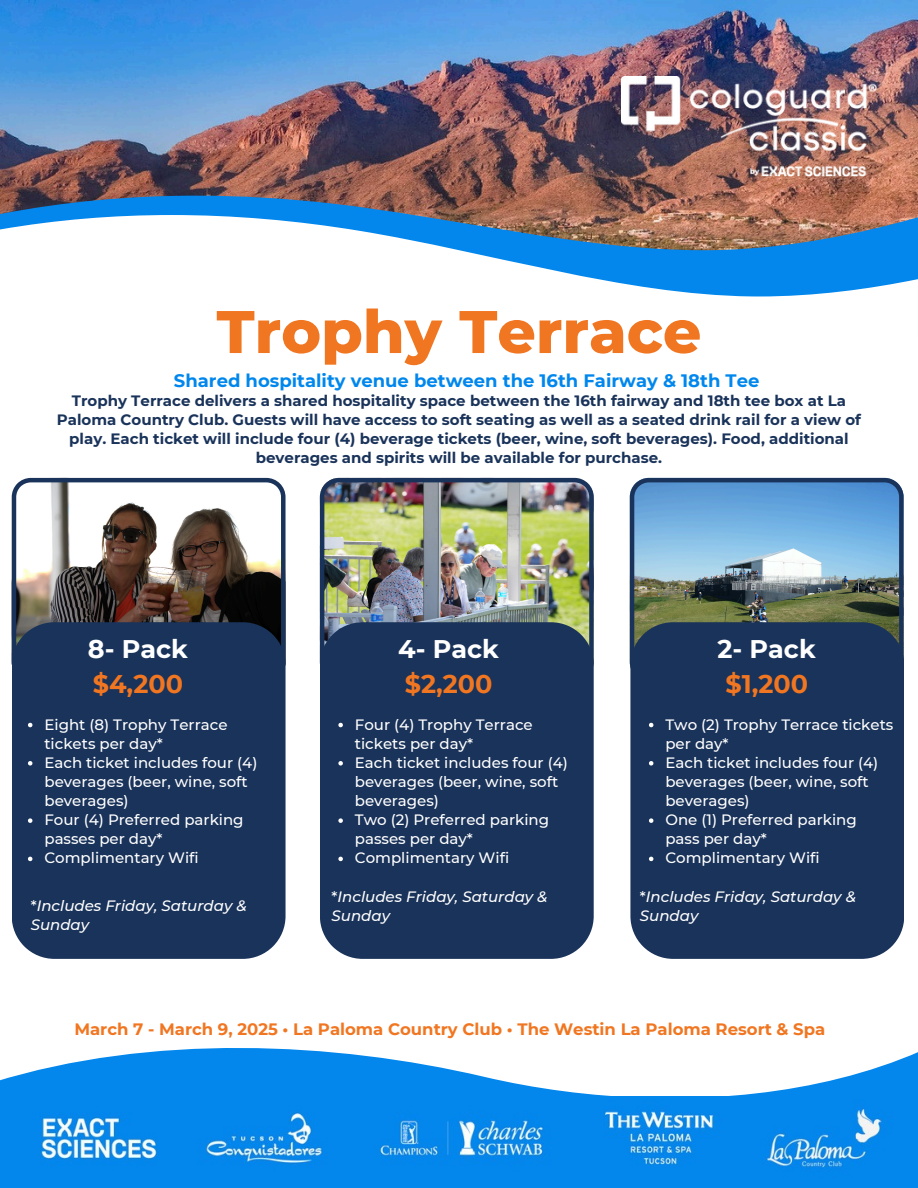
<style>
.page{position:relative;width:918px;height:1188px;background:#fff}
.page>*{position:absolute;margin:0;border:0;box-sizing:border-box;transform-origin:0 0}
.t1{font:800 60px "Montserrat";color:#f17621}
.t2{font:700 25.5px/34.8px "Montserrat";color:#fff}
.t3{font:700 18px "Montserrat";color:#0087ed}
.t4{font:700 16.5px "Montserrat";color:#f17621}
.t5{font:500 15px/19.2px "Montserrat";color:#fff}
.t6{font:700 15px/19.2px "Montserrat";color:#1a335a;text-align:center}
.t7{font:italic 500 15px/19.2px "Montserrat";color:#fff}
.s1{color:#f17621}
.s2{font-style:normal}
</style>
<div class="page">
<img style="left:0;top:0;width:918px;height:196px">
<svg style="left:0;top:1048px;width:918px;height:48px;fill:#0387ed"></svg>
<svg style="left:0;top:196px;width:918px;height:19px;background:#6e6f81"></svg>
<svg style="left:0;top:215px;width:918px;height:284px"></svg>
<img style="left:621px;top:77px;width:256px;height:100px">
<img style="left:0;top:1096px;width:918px;height:92px">
<img style="left:630px;top:478px;width:273px;height:144px">
<div style="left:630px;top:622px;width:274px;height:337px;background:#1a335a"></div>
<img style="left:320px;top:478px;width:273px;height:144px">
<div style="left:320px;top:622px;width:274px;height:337px;background:#1a335a"></div>
<img style="left:12px;top:478px;width:273px;height:144px">
<div style="left:12px;top:622px;width:274px;height:337px;background:#1a335a"></div>
<svg style="left:28px;top:723px;width:4px;height:4px"></svg>
<svg style="left:28px;top:761px;width:4px;height:5px"></svg>
<svg style="left:28px;top:818px;width:4px;height:5px"></svg>
<svg style="left:28px;top:857px;width:4px;height:4px"></svg>
<svg style="left:338px;top:723px;width:5px;height:4px"></svg>
<svg style="left:338px;top:761px;width:5px;height:5px"></svg>
<svg style="left:338px;top:818px;width:5px;height:5px"></svg>
<svg style="left:338px;top:857px;width:5px;height:4px"></svg>
<svg style="left:649px;top:723px;width:4px;height:4px"></svg>
<svg style="left:649px;top:761px;width:4px;height:5px"></svg>
<svg style="left:649px;top:818px;width:4px;height:5px"></svg>
<svg style="left:649px;top:857px;width:4px;height:4px"></svg>
<p class="t1" style="left:217px;top:295px;width:486px">Trophy Terrace</p>
<p class="t6" style="left:57px;top:391px;width:806px">Trophy Terrace delivers a shared hospitality space between the 16th fairway and 18th tee box at La Paloma Country Club. Guests will have access to soft seating as well as a seated drink rail for a view of play. Each ticket will include four (4) beverage tickets (beer, wine, soft beverages). Food, additional beverages and spirits will be available for purchase.</p>
<p class="t3" style="left:174px;top:370px;width:587px">Shared hospitality venue between the 16th Fairway &amp; 18th Tee</p>
<h3 class="t2" style="left:88px;top:632px;width:102px">8- Pack <span class="s1">$4,200</span></h3>
<p class="t2" style="left:398px;top:632px;width:102px">4- Pack <span class="s1">$2,200</span></p>
<p class="t2" style="left:718px;top:632px;width:100px;text-align:center">2- Pack <span class="s1">$1,200</span></p>
<h4 class="t5" style="left:44px;top:715px;width:185px">Eight (8) Trophy Terrace tickets per day*</h4>
<p class="t5" style="left:44px;top:753px;width:214px">Each ticket includes four (4) beverages (beer, wine, soft beverages)</p>
<p class="t5" style="left:44px;top:810px;width:201px">Four (4) Preferred parking passes per day*</p>
<p class="t5" style="left:44px;top:848px;width:156px">Complimentary Wifi</p>
<p class="t7" style="left:31px;top:896px;width:218px"><span class="s2">*</span>Includes Friday, Saturday &amp;<br>Sunday</p>
<h4 class="t7" style="left:332px;top:887px;width:218px"><span class="s2">*</span>Includes Friday, Saturday &amp;<br>Sunday</h4>
<h2 class="t7" style="left:640px;top:887px;width:218px"><span class="s2">*</span>Includes Friday, Saturday &amp;<br>Sunday</h2>
<p class="t5" style="left:665px;top:715px;width:230px">Two (2) Trophy Terrace tickets per day*</p>
<p class="t5" style="left:665px;top:753px;width:214px">Each ticket includes four (4) beverages (beer, wine, soft beverages)</p>
<p class="t5" style="left:665px;top:810px;width:193px">One (1) Preferred parking pass per day*</p>
<h4 class="t5" style="left:665px;top:848px;width:156px">Complimentary Wifi</h4>
<h2 class="t5" style="left:355px;top:715px;width:179px">Four (4) Trophy Terrace tickets per day*</h2>
<h4 class="t5" style="left:355px;top:753px;width:214px">Each ticket includes four (4) beverages (beer, wine, soft beverages)</h4>
<p class="t5" style="left:355px;top:810px;width:196px">Two (2) Preferred parking passes per day*</p>
<p class="t5" style="left:355px;top:848px;width:156px">Complimentary Wifi</p>
<p class="t4" style="left:74px;top:1019px;width:752px">March 7 - March 9, 2025 • La Paloma Country Club • The Westin La Paloma Resort &amp; Spa</p>
</div>
